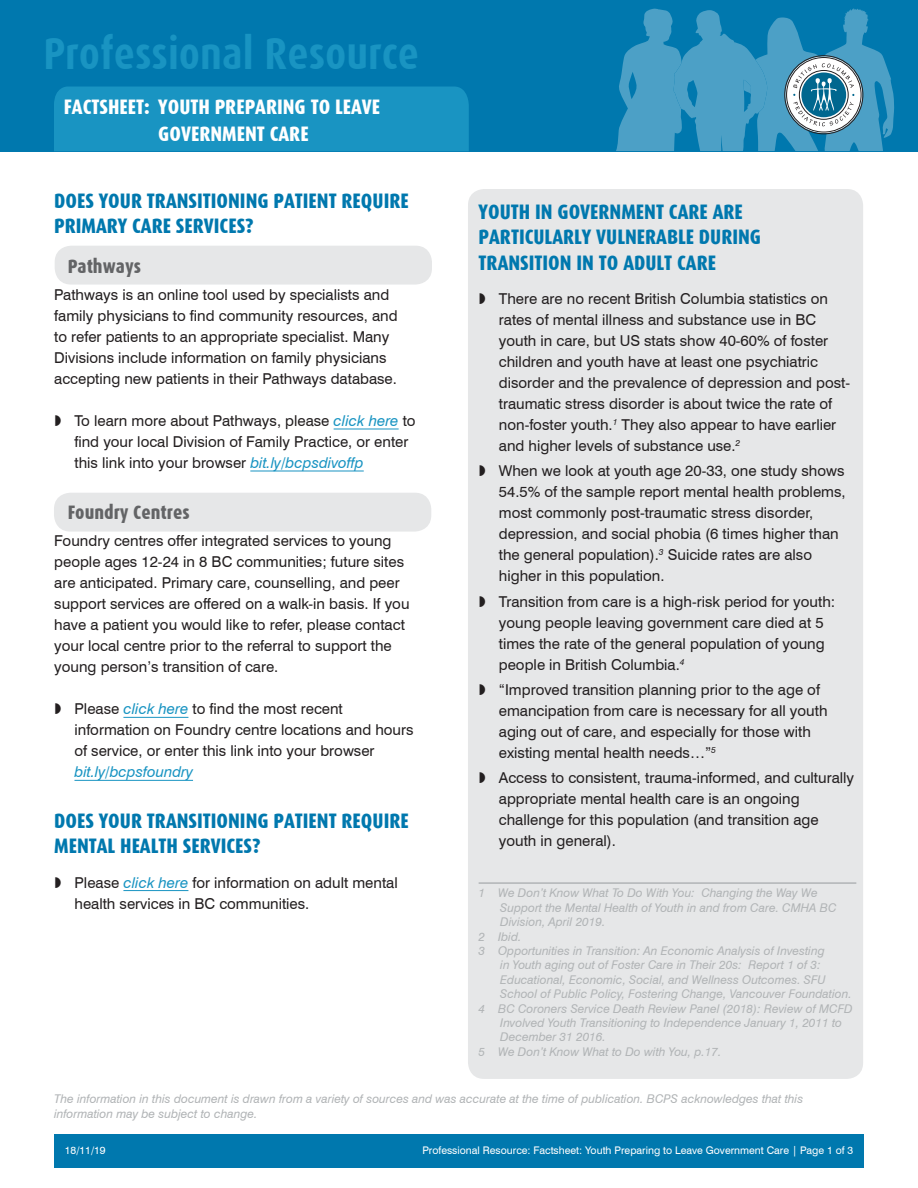
<style>
.page{position:relative;width:918px;height:1188px;background:#fff}
.page>*{position:absolute;margin:0;border:0;box-sizing:border-box;transform-origin:0 0}
.t1{font:700 45px "Dax Condensed";color:#1994c2}
.H3_blue{font:800 21px/25.2px "Dax Condensed";color:#0078ae}
.t2{font:800 21px/27px "Dax Condensed";color:#fff}
.H4_-_black{font:800 19.5px "Dax Condensed";color:#636466}
.t3{font:15px/21px "Swiss 721 BT";color:#231f20}
.footnote{font:italic 12px/14.4px "Swiss 721 BT";color:#b1b4b6}
.Disclaimer{font:italic 12px/15px "Swiss 721 BT";color:#b1b4b6}
.t4{font:10.5px "Swiss 721 BT";color:#fff}
.s1{font-style:italic;color:#1994c2}
</style>
<div class="page">
<div style="left:0;top:0;width:918px;height:151px;background:#0078ae"></div>
<svg style="left:616px;top:8px;width:278px;height:143px"></svg>
<div style="left:54px;top:87px;width:415px;height:64px;background:#1994c2"></div>
<div style="left:468px;top:189px;width:395px;height:890px;background:#e6e7e8;border-radius:16px"></div>
<hr style="left:479px;top:882px;width:377px;height:2px;background:#b1b4b6">
<div style="left:55px;top:246px;width:377px;height:39px;background:#e6e7e8;border-radius:16px"></div>
<div style="left:54px;top:493px;width:377px;height:39px;background:#e6e7e8;border-radius:16px"></div>
<hr style="left:334px;top:429px;width:65px;height:1px;background:#1994c2">
<hr style="left:250px;top:471px;width:114px;height:1px;background:#1994c2">
<hr style="left:123px;top:717px;width:65px;height:1px;background:#1994c2">
<hr style="left:74px;top:780px;width:119px;height:1px;background:#1994c2">
<hr style="left:123px;top:890px;width:65px;height:1px;background:#1994c2">
<div style="left:54px;top:1134px;width:810px;height:34px;background:#0078ae"></div>
<h1 class="t1" style="left:43px;top:28px;width:377px">Professional Resource</h1>
<h2 class="t2" style="left:158px;top:94px;width:223px;text-indent:-94px">FACTSHEET: YOUTH PREPARING TO LEAVE<br>GOVERNMENT CARE</h2>
<h3 class="H3_blue" style="left:54px;top:189px;width:356px">DOES YOUR TRANSITIONING PATIENT REQUIRE<br>PRIMARY CARE SERVICES?</h3>
<p class="H4_-_black" style="left:68px;top:255px;width:75px">Pathways</p>
<p class="t3" style="left:54px;top:284px;width:345px">Pathways is an online tool used by specialists and family physicians to find community resources, and to refer patients to an appropriate specialist. Many Divisions include information on family physicians accepting new patients in their Pathways database.</p>
<p class="t3" style="left:74px;top:410px;width:343px">To learn more about Pathways, please <span class="s1">click here</span> to find your local Division of Family Practice, or enter this link into your browser <span class="s1">bit.ly/bcpsdivoffp</span></p>
<p class="H4_-_black" style="left:68px;top:501px;width:123px">Foundry Centres</p>
<p class="t3" style="left:54px;top:530px;width:357px">Foundry centres offer integrated services to young people ages 12-24 in 8 BC communities; future sites are anticipated. Primary care, counselling, and peer support services are offered on a walk-in basis. If you have a patient you would like to refer, please contact your local centre prior to the referral to support the young person’s transition of care.</p>
<p class="t3" style="left:74px;top:698px;width:341px">Please <span class="s1">click here</span> to find the most recent information on Foundry centre locations and hours of service, or enter this link into your browser <span class="s1">bit.ly/bcpsfoundry</span></p>
<h3 class="H3_blue" style="left:54px;top:808px;width:356px">DOES YOUR TRANSITIONING PATIENT REQUIRE<br>MENTAL HEALTH SERVICES?</h3>
<p class="t3" style="left:74px;top:872px;width:325px">Please <span class="s1">click here</span> for information on adult mental health services in BC communities.</p>
<h3 class="H3_blue" style="left:479px;top:200px;width:284px">YOUTH IN GOVERNMENT CARE ARE<br>PARTICULARLY VULNERABLE DURING<br>TRANSITION IN TO ADULT CARE</h3>
<p class="t3" style="left:499px;top:288px;width:353px">There are no recent British Columbia statistics on rates of mental illness and substance use in BC youth in care, but US stats show 40-60% of foster children and youth have at least one psychiatric disorder and the prevalence of depression and post&shy;traumatic stress disorder is about twice the rate of non-foster youth.<sup>1</sup> They also appear to have earlier and higher levels of substance use.<sup>2</sup></p>
<p class="t3" style="left:499px;top:460px;width:348px">When we look at youth age 20-33, one study shows 54.5% of the sample report mental health problems, most commonly post-traumatic stress disorder, depression, and social phobia (6 times higher than the general population).<sup>3</sup> Suicide rates are also higher in this population.</p>
<p class="t3" style="left:499px;top:591px;width:338px">Transition from care is a high-risk period for youth: young people leaving government care died at 5 times the rate of the general population of young people in British Columbia.<sup>4</sup></p>
<p class="t3" style="left:499px;top:679px;width:330px">“Improved transition planning prior to the age of emancipation from care is necessary for all youth aging out of care, and especially for those with existing mental health needs…”<sup>5</sup></p>
<p class="t3" style="left:499px;top:767px;width:357px">Access to consistent, trauma-informed, and culturally appropriate mental health care is an ongoing challenge for this population (and transition age youth in general).</p>
<p class="footnote" style="left:500px;top:886px;width:338px;text-indent:-22px">1 We Don’t Know What To Do With You: Changing the Way We<br>Support the Mental Health of Youth in and from Care. CMHA BC<br>Division, April 2019.</p>
<p class="footnote" style="left:479px;top:929px;width:44px">2 Ibid.</p>
<p class="footnote" style="left:500px;top:944px;width:353px;text-indent:-22px">3 Opportunities in Transition: An Economic Analysis of Investing<br>in Youth aging out of Foster Care in Their 20s: Report 1 of 3:<br>Educational, Economic, Social, and Wellness Outcomes. SFU School of Public Policy, Fostering Change, Vancouver Foundation.</p>
<p class="footnote" style="left:500px;top:1001px;width:354px;text-indent:-22px">4 BC Coroners Service Death Review Panel (2018): Review of MCFD<br>Involved Youth Transitioning to Independence January 1, 2011 to<br>December 31 2016.</p>
<p class="footnote" style="left:479px;top:1044px;width:244px">5 We Don’t Know What to Do with You, p.17.</p>
<p class="Disclaimer" style="left:54px;top:1091px;width:751px">The information in this document is drawn from a variety of sources and was accurate at the time of publication. BCPS acknowledges that this information may be subject to change.</p>
<p class="t4" style="left:65px;top:1144px;width:42px">18/11/19</p>
<p class="t4" style="left:422px;top:1144px;width:432px">Professional Resource: Factsheet: Youth Preparing to Leave Government Care | Page 1 of 3</p>
</div>
